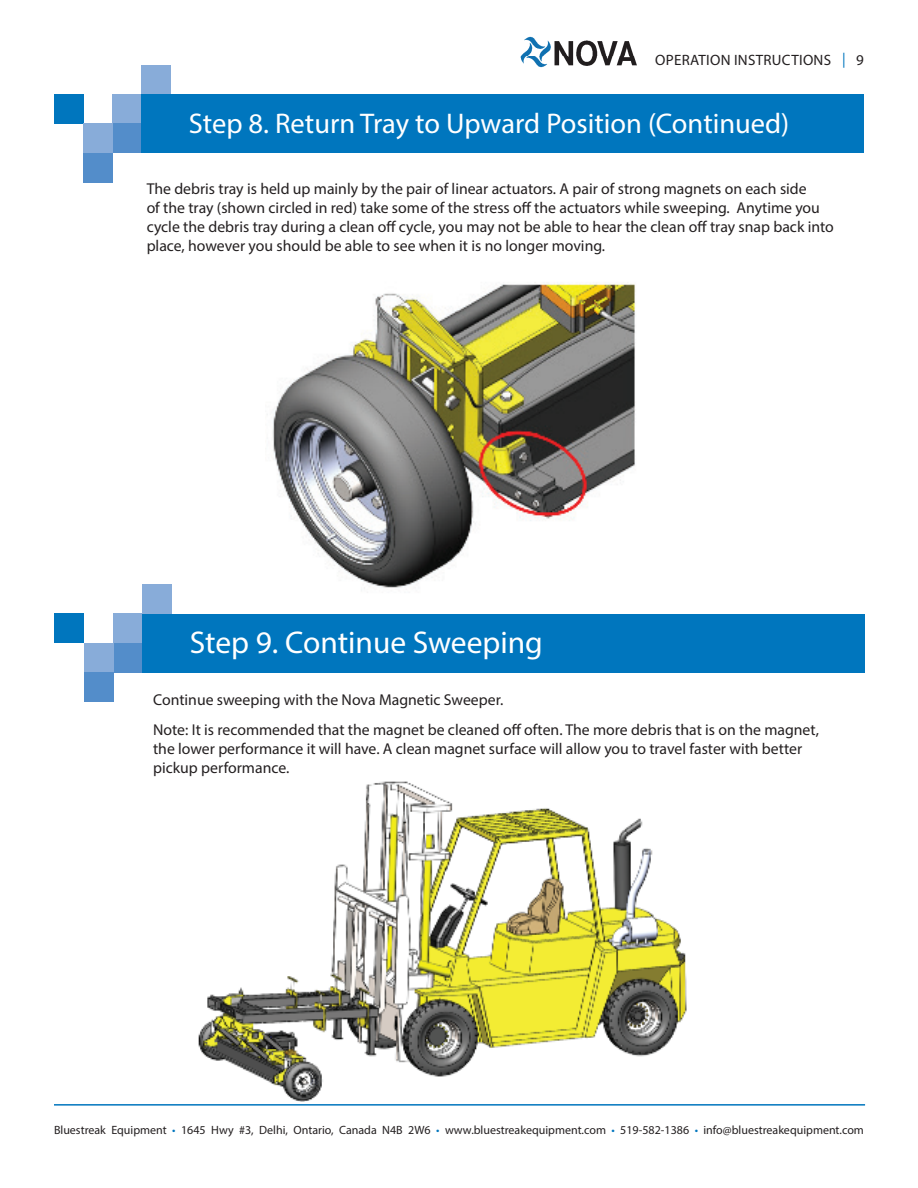
<style>
.page{position:relative;width:918px;height:1188px;background:#fff}
.page>*{position:absolute;margin:0;border:0;box-sizing:border-box;transform-origin:0 0}
.t1{font:31.5px "Myriad Pro";color:#fff}
.t2{font:28.5px "Myriad Pro";color:#fff}
.t3{font:15.75px/18.9px "Myriad Pro";color:#231f20}
.t4{font:15px "Myriad Pro";letter-spacing:.02em;color:#231f20}
.t5{font:12px "Myriad Pro";color:#231f20}
.s1{color:#0076be}
</style>
<div class="page">
<hr style="left:54px;top:1104px;width:811px;height:2px;background:#0076be">
<img style="left:520px;top:36px;width:117px;height:32px">
<div style="left:54px;top:95px;width:29px;height:29px;background:#0076be"></div>
<div style="left:112px;top:95px;width:30px;height:29px;background:#88acd9"></div>
<div style="left:112px;top:124px;width:30px;height:29px;background:#538dca"></div>
<div style="left:83px;top:124px;width:29px;height:29px;background:#88acd9"></div>
<div style="left:83px;top:153px;width:29px;height:29px;background:#538dca"></div>
<div style="left:142px;top:65px;width:29px;height:30px;background:#88acd9"></div>
<div style="left:142px;top:95px;width:722px;height:58px;background:#0076be"></div>
<img style="left:267px;top:282px;width:369px;height:306px">
<div style="left:55px;top:614px;width:29px;height:29px;background:#0076be"></div>
<div style="left:113px;top:614px;width:29px;height:29px;background:#88acd9"></div>
<div style="left:113px;top:643px;width:29px;height:29px;background:#538dca"></div>
<div style="left:84px;top:643px;width:29px;height:29px;background:#88acd9"></div>
<div style="left:84px;top:672px;width:29px;height:29px;background:#538dca"></div>
<div style="left:142px;top:585px;width:30px;height:29px;background:#88acd9"></div>
<div style="left:142px;top:614px;width:723px;height:58px;background:#0076be"></div>
<img style="left:198px;top:781px;width:489px;height:321px">
<p class="t4" style="left:655px;top:51px;width:210px">OPERATION INSTRUCTIONS <span class="s1">|</span> 9</p>
<h2 class="t2" style="left:189px;top:106px;width:602px">Step 8. Return Tray to Upward Position (Continued)</h2>
<p class="t3" style="left:147px;top:179px;width:689px">The debris tray is held up mainly by the pair of linear actuators. A pair of strong magnets on each side<br>of the tray (shown circled in red) take some of the stress off the actuators while sweeping. Anytime you cycle the debris tray during a clean off cycle, you may not be able to hear the clean off tray snap back into place, however you should be able to see when it is no longer moving.</p>
<h1 class="t1" style="left:190px;top:623px;width:355px">Step 9. Continue Sweeping</h1>
<p class="t3" style="left:153px;top:685px;width:667px;line-height:29.7px">Continue sweeping with the Nova Magnetic Sweeper.<br>Note: It is recommended that the magnet be cleaned off often. The more debris that is on the magnet,</p>
<p class="t3" style="left:153px;top:739px;width:651px">the lower performance it will have. A clean magnet surface will allow you to travel faster with better pickup performance.</p>
<p class="t5" style="left:54px;top:1123px;width:811px">Bluestreak Equipment <span class="s1">•</span> 1645 Hwy #3, Delhi, Ontario, Canada N4B 2W6 <span class="s1">•</span> www.bluestreakequipment.com <span class="s1">•</span> 519-582-1386 <span class="s1">•</span> info@bluestreakequipment.com</p>
</div>
